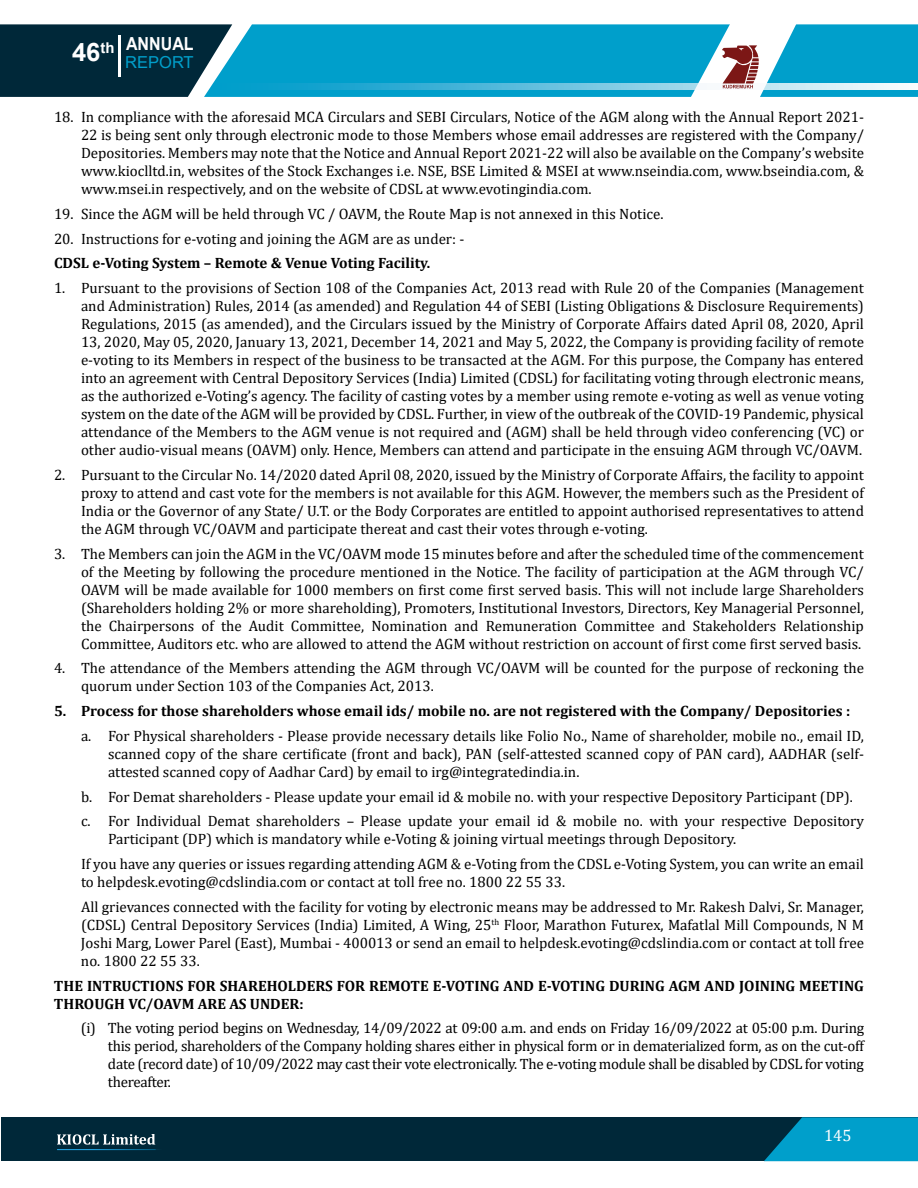
<style>
.page{position:relative;width:918px;height:1188px;background:#fff}
.page>*{position:absolute;margin:0;border:0;box-sizing:border-box;transform-origin:0 0}
.t1{font:700 18px "Arial";color:#fff;scale:.89 1}
.t2{font:16.5px "Arial";color:#009fcb}
.t3{font:16.5px "Cambria";color:#fff}
.t4{font:15px/18px "Cambria";color:#000;text-align:justify}
.t5{font:700 15px/18px "Cambria";color:#000}
.t6{font:700 14.85px "Arial";color:#fff}
</style>
<div class="page">
<div style="left:0;top:24px;width:204px;height:73px;background:#002839"></div>
<svg style="left:204px;top:24px;width:714px;height:73px;background:#0aa0ca"></svg>
<hr style="left:118px;top:36px;width:2px;height:41px;background:#fff">
<div style="left:1px;top:1117px;width:917px;height:44px;background:#002839"></div>
<svg style="left:764px;top:1117px;width:154px;height:44px;background:#008fb7"></svg>
<svg style="left:57px;top:1134px;width:98px;height:11px"></svg>
<hr style="left:57px;top:1149px;width:108px;height:1px;background:#219cd7">
<svg style="left:211px;top:84px;width:707px;height:6px;background:#65c1de"></svg>
<svg style="left:690px;top:24px;width:108px;height:73px"></svg>
<p class="t1" style="left:126px;top:31px;width:77px">ANNUAL</p>
<p class="t6" style="left:100px;top:37px;width:16px">th</p>
<p class="t2" style="left:72px;top:51px;width:123px"><sup>46</sup> REPORT</p>
<p class="t4" style="left:81px;top:108px;width:785px;text-indent:-27px">18. In compliance with the aforesaid MCA Circulars and SEBI Circulars, Notice of the AGM along with the Annual Report 2021- 22 is being sent only through electronic mode to those Members whose email addresses are registered with the Company/ Depositories. Members may note that the Notice and Annual Report 2021-22 will also be available on the Company’s website www.kioclltd.in, websites of the Stock Exchanges i.e. NSE, BSE Limited &amp; MSEI at www.nseindia.com, www.bseindia.com, &amp; www.msei.in respectively, and on the website of CDSL at www.evotingindia.com.</p>
<p class="t4" style="left:54px;top:205px;width:611px">19. Since the AGM will be held through VC / OAVM, the Route Map is not annexed in this Notice.</p>
<p class="t4" style="left:54px;top:230px;width:412px">20. Instructions for e-voting and joining the AGM are as under: -</p>
<p class="t5" style="left:54px;top:254px;width:378px">CDSL e-Voting System – Remote &amp; Venue Voting Facility.</p>
<p class="t4" style="left:81px;top:279px;width:785px;text-indent:-27px">1. Pursuant to the provisions of Section 108 of the Companies Act, 2013 read with Rule 20 of the Companies (Management and Administration) Rules, 2014 (as amended) and Regulation 44 of SEBI (Listing Obligations &amp; Disclosure Requirements)<br>Regulations, 2015 (as amended), and the Circulars issued by the Ministry of Corporate Affairs dated April 08, 2020, April 13, 2020, May 05, 2020, January 13, 2021, December 14, 2021 and May 5, 2022, the Company is providing facility of remote e-voting to its Members in respect of the business to be transacted at the AGM. For this purpose, the Company has entered into an agreement with Central Depository Services (India) Limited (CDSL) for facilitating voting through electronic means, as the authorized e-Voting’s agency. The facility of casting votes by a member using remote e-voting as well as venue voting system on the date of the AGM will be provided by CDSL. Further, in view of the outbreak of the COVID-19 Pandemic, physical attendance of the Members to the AGM venue is not required and (AGM) shall be held through video conferencing (VC) or other audio-visual means (OAVM) only. Hence, Members can attend and participate in the ensuing AGM through VC/OAVM.</p>
<p class="t4" style="left:81px;top:466px;width:785px;text-indent:-27px">2. Pursuant to the Circular No. 14/2020 dated April 08, 2020, issued by the Ministry of Corporate Affairs, the facility to appoint proxy to attend and cast vote for the members is not available for this AGM. However, the members such as the President of India or the Governor of any State/ U.T. or the Body Corporates are entitled to appoint authorised representatives to attend the AGM through VC/OAVM and participate thereat and cast their votes through e-voting.</p>
<p class="t4" style="left:81px;top:545px;width:785px;text-indent:-27px">3. The Members can join the AGM in the VC/OAVM mode 15 minutes before and after the scheduled time of the commencement of the Meeting by following the procedure mentioned in the Notice. The facility of participation at the AGM through VC/ OAVM will be made available for 1000 members on first come first served basis. This will not include large Shareholders (Shareholders holding 2% or more shareholding), Promoters, Institutional Investors, Directors, Key Managerial Personnel, the Chairpersons of the Audit Committee, Nomination and Remuneration Committee and Stakeholders Relationship Committee, Auditors etc. who are allowed to attend the AGM without restriction on account of first come first served basis.</p>
<p class="t4" style="left:81px;top:659px;width:785px;text-indent:-27px">4. The attendance of the Members attending the AGM through VC/OAVM will be counted for the purpose of reckoning the quorum under Section 103 of the Companies Act, 2013.</p>
<p class="t5" style="left:54px;top:702px;width:798px">5. Process for those shareholders whose email ids/ mobile no. are not registered with the Company/ Depositories :</p>
<p class="t4" style="left:108px;top:727px;width:758px;text-indent:-27px">a. For Physical shareholders - Please provide necessary details like Folio No., Name of shareholder, mobile no., email ID, scanned copy of the share certificate (front and back), PAN (self-attested scanned copy of PAN card), AADHAR (self&shy;attested scanned copy of Aadhar Card) by email to irg@integratedindia.in.</p>
<p class="t4" style="left:81px;top:784px;width:785px;line-height:24.8px">b. For Demat shareholders - Please update your email id &amp; mobile no. with your respective Depository Participant (DP). c. For Individual Demat shareholders – Please update your email id &amp; mobile no. with your respective Depository</p>
<p class="t4" style="left:81px;top:827px;width:784px;line-height:24.8px;text-indent:27px">Participant (DP) which is mandatory while e-Voting &amp; joining virtual meetings through Depository.<br>If you have any queries or issues regarding attending AGM &amp; e-Voting from the CDSL e-Voting System, you can write an email</p>
<p class="t4" style="left:81px;top:870px;width:785px;line-height:24.8px">to helpdesk.evoting@cdslindia.com or contact at toll free no. 1800 22 55 33.<br>All grievances connected with the facility for voting by electronic means may be addressed to Mr. Rakesh Dalvi, Sr. Manager,</p>
<p class="t4" style="left:81px;top:916px;width:785px">(CDSL) Central Depository Services (India) Limited, A Wing, 25<sup>th</sup> Floor, Marathon Futurex, Mafatlal Mill Compounds, N M Joshi Marg, Lower Parel (East), Mumbai - 400013 or send an email to helpdesk.evoting@cdslindia.com or contact at toll free no. 1800 22 55 33.</p>
<p class="t5" style="left:54px;top:976px;width:812px">THE INTRUCTIONS FOR SHAREHOLDERS FOR REMOTE E-VOTING AND E-VOTING DURING AGM AND JOINING MEETING<br>THROUGH VC/OAVM ARE AS UNDER:</p>
<p class="t4" style="left:108px;top:1019px;width:758px;text-indent:-27px">(i) The voting period begins on Wednesday, 14/09/2022 at 09:00 a.m. and ends on Friday 16/09/2022 at 05:00 p.m. During this period, shareholders of the Company holding shares either in physical form or in dematerialized form, as on the cut-off date (record date) of 10/09/2022 may cast their vote electronically. The e-voting module shall be disabled by CDSL for voting thereafter.</p>
<p class="t3" style="left:824px;top:1126px;width:29px">145</p>
</div>
